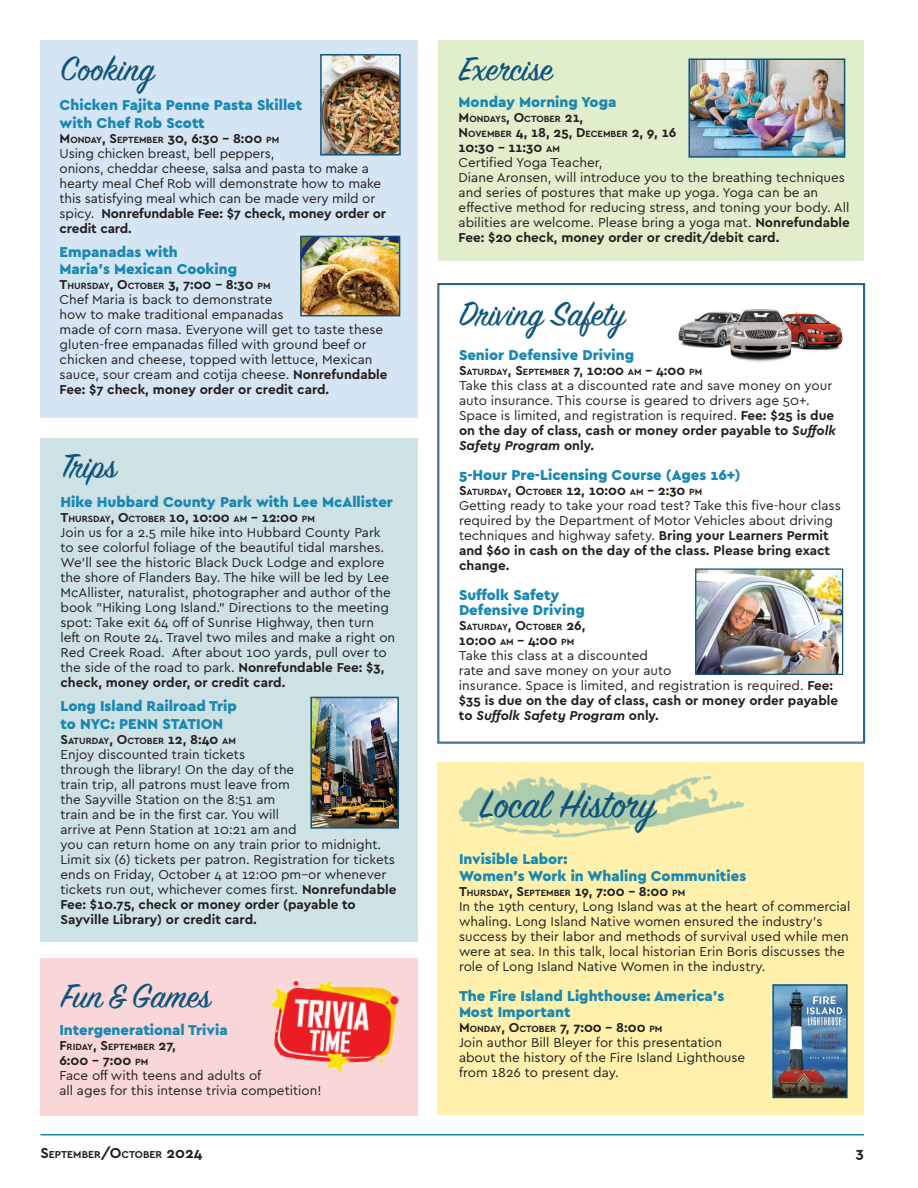
<style>
.page{position:relative;width:918px;height:1188px;background:#fff}
.page>*{position:absolute;margin:0;border:0;box-sizing:border-box;transform-origin:0 0}
.t1{font:43.5px "Sign Painter House Script";color:#0f557b}
.t2{font:37.5px "Sign Painter House Script";color:#0f557b}
.t3{font:900 15px/16.5px "Cera Basic";color:#1888b2}
.t4{font:700 15px "Cera Basic";color:#231f20}
.t5{font:13.5px/15px "Cera Basic";color:#231f20}
.t6{font:700 10.5px "Cera Basic";color:#231f20}
.t7{font:700 9.45px "Cera Basic";color:#231f20}
.s1{font-size:13.5px}
.s2{font-weight:700}
.s3{font-weight:700;font-size:9.45px}
.s4{font-weight:700;font-style:italic}
.s5{font-size:15px}
</style>
<div class="page">
<div style="left:40px;top:40px;width:378px;height:378px;background:#d6e5f4"></div>
<div style="left:438px;top:40px;width:426px;height:221px;background:#e1eecb"></div>
<svg style="left:438px;top:283px;width:427px;height:460px"></svg>
<div style="left:438px;top:763px;width:426px;height:352px;background:#fff1ab"></div>
<div style="left:40px;top:438px;width:378px;height:504px;background:#cee2e5"></div>
<div style="left:40px;top:958px;width:378px;height:158px;background:#f9d7d9"></div>
<hr style="left:40px;top:1134px;width:824px;height:2px;background:#1888b2">
<img style="left:313px;top:700px;width:83px;height:126px">
<div style="left:310px;top:697px;width:89px;height:132px;border:2px solid #0f557b"></div>
<img style="left:697px;top:570px;width:144px;height:103px">
<div style="left:695px;top:568px;width:148px;height:107px;border:1px solid #0f557b"></div>
<img style="left:323px;top:57px;width:75px;height:96px">
<div style="left:320px;top:54px;width:81px;height:102px;border:2px solid #0f557b"></div>
<img style="left:775px;top:987px;width:70px;height:108px">
<div style="left:772px;top:984px;width:76px;height:114px;border:2px solid #0f557b"></div>
<img style="left:671px;top:300px;width:176px;height:63px">
<img style="left:437px;top:691px;width:322px;height:216px">
<img style="left:270px;top:977px;width:129px;height:96px">
<img style="left:303px;top:239px;width:94px;height:74px">
<div style="left:300px;top:236px;width:100px;height:80px;border:2px solid #0f557b"></div>
<img style="left:691px;top:61px;width:151px;height:94px">
<div style="left:688px;top:58px;width:157px;height:100px;border:2px solid #0f557b"></div>
<h2 class="t2" style="left:60px;top:46px;width:95px">Cooking</h2>
<h2 class="t2" style="left:459px;top:46px;width:94px">Exercise</h2>
<p class="t3" style="left:459px;top:94px;width:159px">Monday Morning Yoga</p>
<p class="t7" style="left:459px;top:114px;width:126px"><span class="s1">M</span> ON DAYS<span class="s1">, O</span>CTOBER <span class="s1">21,</span></p>
<p class="t5" style="left:459px;top:125px;width:393px"><span class="s2">N</span><span class="s3">OVEMBER</span> <span class="s2">4, 18, 25, D</span><span class="s3">ECEMBER</span> <span class="s2">2, 9, 16<br>10:30 – 11:30</span> <span class="s3">AM<br></span>Certified Yoga Teacher,<br>Diane Aronsen, will introduce you to the breathing techniques and series of postures that make up yoga. Yoga can be an effective method for reducing stress, and toning your body. All abilities are welcome. Please bring a yoga mat. <span class="s2">Nonrefundable Fee: $20 check, money order or credit/debit card.</span></p>
<p class="t3" style="left:60px;top:96px;width:244px;line-height:18px">Chicken Fajita Penne Pasta Skillet with Chef Rob Scott</p>
<p class="t5" style="left:60px;top:131px;width:328px"><span class="s2">M</span> <span class="s3">ON DAY</span><span class="s2">, S</span><span class="s3">EPTEMBER</span> <span class="s2">30, 6:30 – 8:00</span> <span class="s3">PM<br></span>Using chicken breast, bell peppers,<br>onions, cheddar cheese, salsa and pasta to make a hearty meal Chef Rob will demonstrate how to make this satisfying meal which can be made very mild or spicy. <span class="s2">Nonrefundable Fee: $7 check, money order or credit card.</span></p>
<p class="t3" style="left:60px;top:244px;width:179px">Empanadas with<br>Maria's Mexican Cooking</p>
<p class="t7" style="left:60px;top:280px;width:212px"><span class="s1">T</span>HURSDAY<span class="s1">, O</span>CTOBER <span class="s1">3, 7:00 – 8:30</span> PM</p>
<p class="t5" style="left:60px;top:292px;width:329px">Chef Maria is back to demonstrate<br>how to make traditional empanadas<br>made of corn masa. Everyone will get to taste these gluten-free empanadas filled with ground beef or chicken and cheese, topped with lettuce, Mexican sauce, sour cream and cotija cheese. <span class="s2">Nonrefundable Fee: $7 check, money order or credit card.</span></p>
<h2 class="t2" style="left:459px;top:291px;width:168px">Driving Safety</h2>
<p class="t3" style="left:459px;top:347px;width:177px">Senior Defensive Driving</p>
<p class="t7" style="left:459px;top:367px;width:245px"><span class="s1">S</span>ATURDAY<span class="s1">, S</span>EPTEMBER <span class="s1">7, 10:00</span> AM <span class="s1">– 4:00</span> PM</p>
<p class="t5" style="left:459px;top:378px;width:378px">Take this class at a discounted rate and save money on your auto insurance. This course is geared to drivers age 50+.<br>Space is limited, and registration is required. <span class="s2">Fee: $25 is due on the day of class, cash or money order payable to</span> <span class="s4">Suffolk Safety Program</span> <span class="s2">only.</span></p>
<p class="t3" style="left:459px;top:467px;width:283px">5-Hour Pre-Licensing Course (Ages 16+)</p>
<p class="t7" style="left:459px;top:487px;width:245px"><span class="s1">S</span>ATURDAY<span class="s1">, O</span>CTOBER <span class="s1">12, 10:00</span> AM <span class="s1">– 2:30</span> PM</p>
<p class="t5" style="left:459px;top:498px;width:383px">Getting ready to take your road test? Take this five-hour class required by the Department of Motor Vehicles about driving techniques and highway safety. <span class="s2">Bring your Learners Permit and $60 in cash on the day of the class. Please bring exact change.</span></p>
<p class="t3" style="left:459px;top:588px;width:127px;line-height:15px">Suffolk Safety<br>Defensive Driving</p>
<p class="t7" style="left:459px;top:622px;width:128px"><span class="s1">S</span>ATURDAY<span class="s1">, O</span>CTOBER <span class="s1">26,</span></p>
<p class="t5" style="left:459px;top:633px;width:381px"><span class="s2">10:00</span> <span class="s3">AM</span> <span class="s2">– 4:00</span> <span class="s3">PM<br></span>Take this class at a discounted<br>rate and save money on your auto<br>insurance. Space is limited, and registration is required. <span class="s2">Fee: $35 is due on the day of class, cash or money order payable to</span> <span class="s4">Suffolk Safety Program</span> <span class="s2">only.</span></p>
<h2 class="t2" style="left:61px;top:443px;width:56px">Trips</h2>
<p class="t3" style="left:60px;top:494px;width:334px">Hike Hubbard County Park with Lee McAllister</p>
<p class="t5" style="left:60px;top:510px;width:336px"><span class="s2">T</span><span class="s3">HURSDAY</span><span class="s2">, O</span><span class="s3">CTOBER</span> <span class="s2">10, 10:00</span> <span class="s3">AM</span> <span class="s2">– 12:00</span> <span class="s3">PM<br></span>Join us for a 2.5 mile hike into Hubbard County Park to see colorful foliage of the beautiful tidal marshes.<br>We'll see the historic Black Duck Lodge and explore the shore of Flanders Bay. The hike will be led by Lee McAllister, naturalist, photographer and author of the book "Hiking Long Island." Directions to the meeting spot: Take exit 64 off of Sunrise Highway, then turn left on Route 24. Travel two miles and make a right on Red Creek Road. After about 100 yards, pull over to the side of the road to park. <span class="s2">Nonrefundable Fee: $3, check, money order, or credit card.</span></p>
<p class="t3" style="left:60px;top:697px;width:178px;line-height:18px">Long Island Railroad Trip to NYC: PENN STATION</p>
<p class="t7" style="left:60px;top:735px;width:177px"><span class="s1">S</span>ATURDAY<span class="s1">, O</span>CTOBER <span class="s1">12, 8:40</span> AM</p>
<p class="t5" style="left:60px;top:747px;width:338px">Enjoy discounted train tickets<br>through the library! On the day of the<br>train trip, all patrons must leave from<br>the Sayville Station on the 8:51 am<br>train and be in the first car. You will<br>arrive at Penn Station at 10:21 am and<br>you can return home on any train prior to midnight.<br>Limit six (6) tickets per patron. Registration for tickets ends on Friday, October 4 at 12:00 pm–or whenever tickets run out, whichever comes first. <span class="s2">Nonrefundable Fee: $10.75, check or money order (payable to Sayville Library) or credit card.</span></p>
<h1 class="t1" style="left:480px;top:777px;width:177px">Local History</h1>
<p class="t3" style="left:459px;top:851px;width:289px">Invisible Labor:<br>Women's Work in Whaling Communities</p>
<p class="t7" style="left:459px;top:887px;width:228px"><span class="s1">T</span>HURSDAY<span class="s1">, S</span>EPTEMBER <span class="s1">19, 7:00 – 8:00</span> PM</p>
<p class="t5" style="left:459px;top:899px;width:393px">In the 19th century, Long Island was at the heart of commercial whaling. Long Island Native women ensured the industry’s success by their labor and methods of survival used while men were at sea. In this talk, local historian Erin Boris discusses the role of Long Island Native Women in the industry.</p>
<p class="t3" style="left:459px;top:988px;width:267px">The Fire Island Lighthouse: America’s<br>Most Important</p>
<p class="t5" style="left:459px;top:1020px;width:288px"><span class="s2">M</span> <span class="s3">ON DAY</span><span class="s2">, O</span><span class="s3">CTOBER</span> <span class="s2">7, 7:00 – 8:00</span> <span class="s3">PM<br></span>Join author Bill Bleyer for this presentation about the history of the Fire Island Lighthouse from 1826 to present day.</p>
<h2 class="t2" style="left:61px;top:973px;width:150px">Fun &amp; Games</h2>
<p class="t3" style="left:59px;top:1022px;width:170px">Intergenerational Trivia</p>
<p class="t7" style="left:59px;top:1041px;width:118px"><span class="s1">F</span>RIDAY<span class="s1">, S</span>EPTEMBER <span class="s1">27,</span></p>
<p class="t5" style="left:59px;top:1053px;width:264px"><span class="s2">6:00 – 7:00</span> <span class="s3">PM<br></span>Face off with teens and adults of<br>all ages for this intense trivia competition!</p>
<p class="t6" style="left:40px;top:1148px;width:164px"><span class="s5">S</span>EPTEMBER<span class="s5">/O</span>CTOBER <span class="s5">2024</span></p>
<p class="t4" style="left:856px;top:1144px;width:10px">3</p>
</div>
